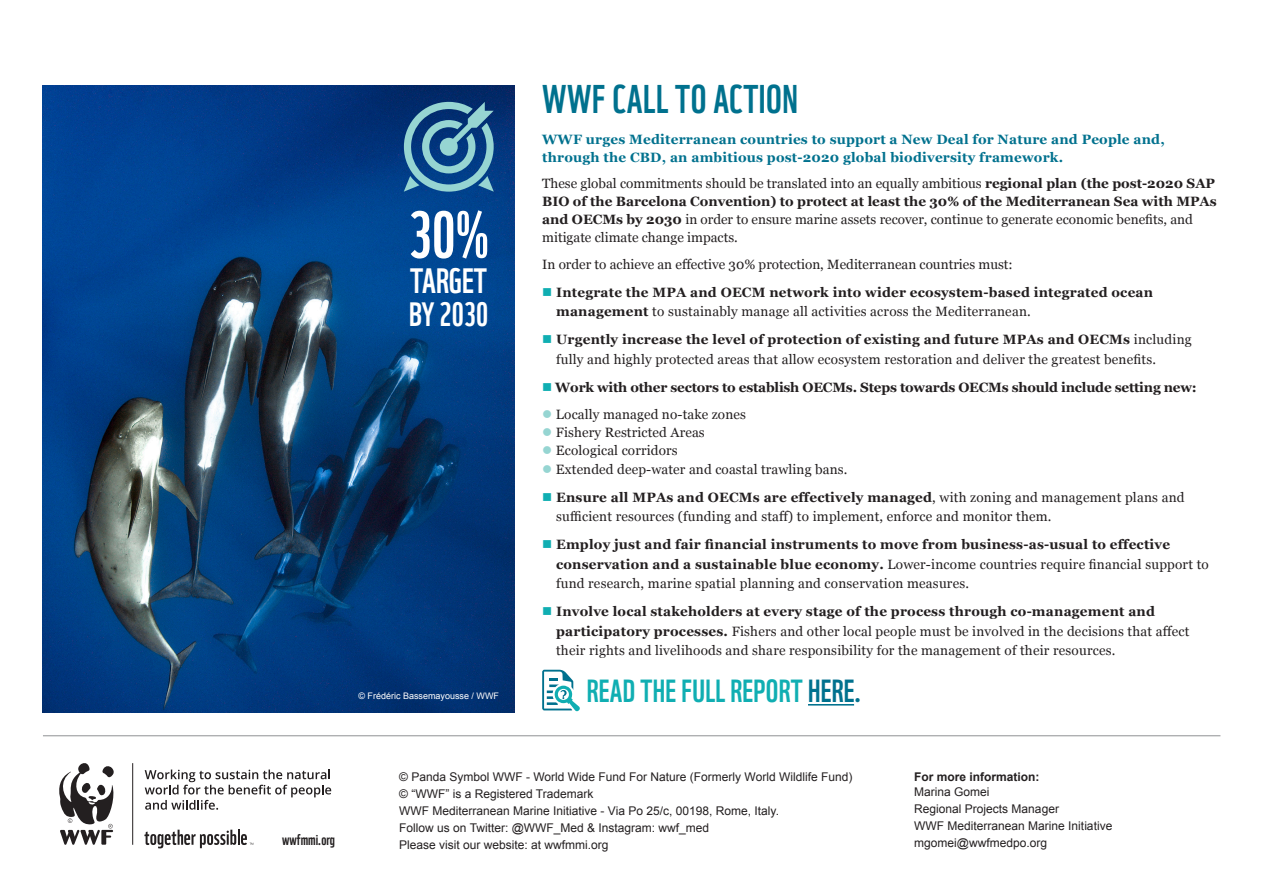
<style>
.page{position:relative;width:1263px;height:893px;background:#fff}
.page>*{position:absolute;margin:0;border:0;box-sizing:border-box;transform-origin:0 0}
.P_-_Paragraph_Style1{font:64.05px "WWF";color:#fff}
.Bodycopy{font:39px "WWF";letter-spacing:.015em;color:#00718e}
.P_-_Paragraph_Style1-2{font:34.35px "WWF";color:#fff}
.P_-_Paragraph_Style1-3{font:32.85px "WWF";color:#fff}
.t1{font:31.2px "WWF";letter-spacing:.01em;color:#10aeb2}
.Boilerplate_Text{font:15px "WWF";color:#231f20}
.Bodycopy-2{font:13.5px/19.5px "Georgia";letter-spacing:.01em;color:#231f20}
.Bodycopy-3{font:700 13.5px/19.5px "Georgia";letter-spacing:.015em;color:#231f20}
.Bodycopy-4{font:700 13.5px/18px "Georgia";letter-spacing:.015em;color:#00718e}
.Bodycopy-5{font:700 13.5px "Georgia";letter-spacing:-.015em;color:#231f20}
.Boilerplate_Text-2{font:12px "Arial";color:#231f20}
.Boilerplate_Text-3{font:700 12px/15px "Arial";color:#231f20}
.Copyright_Credit{font:9px "Arial";color:#fff}
.s1{font-weight:700}
.s2{color:#10aeb2}
.s3{font-weight:400}
.s4{color:#96d5d2}
.s5{color:#00718e}
</style>
<div class="page">
<svg style="left:144px;top:830px;width:109px;height:18px"></svg>
<svg style="left:59px;top:763px;width:55px;height:82px"></svg>
<hr style="left:132px;top:763px;width:1px;height:82px;background:#231f20">
<svg style="left:145px;top:769px;width:186px;height:41px"></svg>
<img style="left:43px;top:85px;width:471px;height:627px">
<svg style="left:542px;top:670px;width:38px;height:41px"></svg>
<hr style="left:808px;top:704px;width:46px;height:2px;background:#00718e">
<hr style="left:43px;top:735px;width:1177px;height:1px;background:#8f9194">
<svg style="left:404px;top:102px;width:90px;height:90px;background:#427ba2"></svg>
<p class="P_-_Paragraph_Style1" style="left:408px;top:185px;width:82px">30%</p>
<p class="P_-_Paragraph_Style1-2" style="left:410px;top:254px;width:78px">TARGET</p>
<p class="P_-_Paragraph_Style1-3" style="left:409px;top:289px;width:81px">BY 2030</p>
<p class="Copyright_Credit" style="left:358px;top:690px;width:142px">© Frédéric Bassemayousse / WWF</p>
<p class="Bodycopy" style="left:542px;top:69px;width:257px">WWF CALL TO ACTION</p>
<p class="Bodycopy-4" style="left:542px;top:129px;width:624px">WWF urges Mediterranean countries to support a New Deal for Nature and People and, through the CBD, an ambitious post-2020 global biodiversity framework.</p>
<p class="Bodycopy-2" style="left:542px;top:174px;width:676px;line-height:18px">These global commitments should be translated into an equally ambitious <span class="s1">regional plan (the post-2020 SAP BIO of the Barcelona Convention) to protect at least the 30% of the Mediterranean Sea with MPAs and OECMs by 2030</span> in order to ensure marine assets recover, continue to generate economic benefits, and mitigate climate change impacts.</p>
<p class="Bodycopy-2" style="left:542px;top:254px;width:472px">In order to achieve an effective 30% protection, Mediterranean countries must:</p>
<p class="Bodycopy-3" style="left:556px;top:282px;width:598px;text-indent:-14px"><span class="s2">■</span> Integrate the MPA and OECM network into wider ecosystem-based integrated ocean management <span class="s3">to sustainably manage all activities across the Mediterranean.</span></p>
<p class="Bodycopy-2" style="left:556px;top:329px;width:637px;text-indent:-14px"><span class="s2">■</span> <span class="s1">Urgently increase the level of protection of existing and future MPAs and OECMs</span> including fully and highly protected areas that allow ecosystem restoration and deliver the greatest benefits.</p>
<p class="Bodycopy-5" style="left:542px;top:377px;width:656px"><span class="s2">■</span> Work with other sectors to establish OECMs. Steps towards OECMs should include setting new:</p>
<p class="Bodycopy-2" style="left:542px;top:404px;width:205px"><span class="s4">●</span> Locally managed no-take zones</p>
<p class="Bodycopy-2" style="left:542px;top:422px;width:164px"><span class="s4">●</span> Fishery Restricted Areas</p>
<p class="Bodycopy-2" style="left:542px;top:440px;width:137px"><span class="s4">●</span> Ecological corridors</p>
<p class="Bodycopy-2" style="left:542px;top:459px;width:307px"><span class="s4">●</span> Extended deep-water and coastal trawling bans.</p>
<p class="Bodycopy-2" style="left:556px;top:487px;width:630px;text-indent:-14px"><span class="s2">■</span> <span class="s1">Ensure all MPAs and OECMs are effectively managed</span>, with zoning and management plans and sufficient resources (funding and staff) to implement, enforce and monitor them.</p>
<p class="Bodycopy-3" style="left:556px;top:534px;width:654px;text-indent:-14px"><span class="s2">■</span> Employ just and fair financial instruments to move from business-as-usual to effective conservation and a sustainable blue economy. <span class="s3">Lower-income countries require financial support to fund research, marine spatial planning and conservation measures.</span></p>
<p class="Bodycopy-2" style="left:556px;top:601px;width:635px;text-indent:-14px"><span class="s2">■</span> <span class="s1">Involve local stakeholders at every stage of the process through co-management and participatory processes.</span> Fishers and other local people must be involved in the decisions that affect their rights and livelihoods and share responsibility for the management of their resources.</p>
<p class="t1" style="left:587px;top:666px;width:276px">READ THE FULL REPORT <span class="s5">HERE.</span></p>
<p class="Boilerplate_Text" style="left:282px;top:828px;width:54px">wwfmmi.org</p>
<p class="Boilerplate_Text-2" style="left:399px;top:769px;width:455px">© Panda Symbol WWF - World Wide Fund For Nature (Formerly World Wildlife Fund)</p>
<p class="Boilerplate_Text-2" style="left:399px;top:786px;width:196px">© “WWF” is a Registered Trademark</p>
<p class="Boilerplate_Text-2" style="left:399px;top:803px;width:381px">WWF Mediterranean Marine Initiative - Via Po 25/c, 00198, Rome, Italy.</p>
<p class="Boilerplate_Text-2" style="left:399px;top:820px;width:312px">Follow us on Twitter: @WWF_Med &amp; Instagram: wwf_med</p>
<p class="Boilerplate_Text-2" style="left:399px;top:837px;width:211px">Please visit our website: at wwfmmi.org</p>
<p class="Boilerplate_Text-3" style="left:914px;top:769px;width:127px">For more information:<br><span class="s3">Marina Gomei</span></p>
<p class="Boilerplate_Text-2" style="left:914px;top:801px;width:146px">Regional Projects Manager</p>
<p class="Boilerplate_Text-2" style="left:914px;top:818px;width:200px">WWF Mediterranean Marine Initiative</p>
<p class="Boilerplate_Text-2" style="left:914px;top:835px;width:134px">mgomei@wwfmedpo.org</p>
</div>
